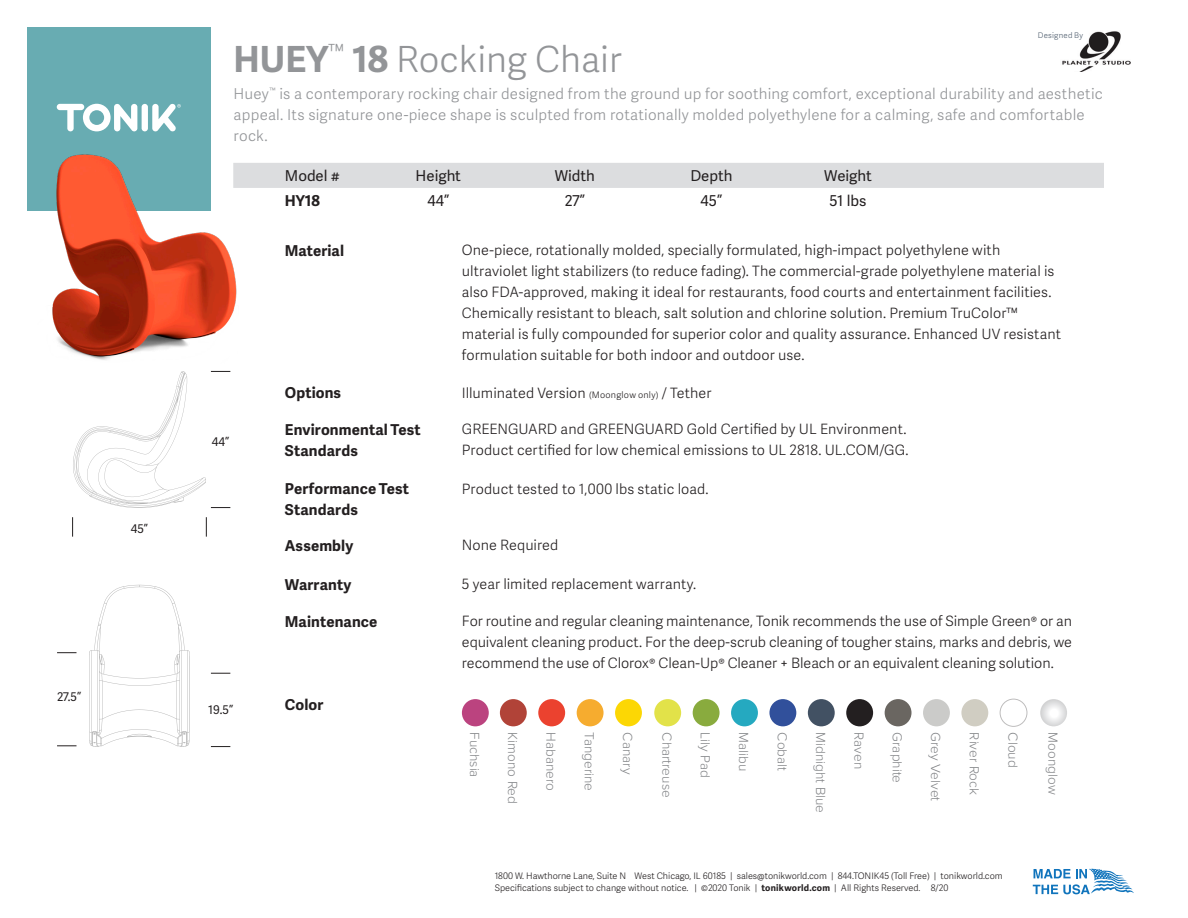
<style>
.page{position:relative;width:1188px;height:918px;background:#fff}
.page>*{position:absolute;margin:0;border:0;box-sizing:border-box;transform-origin:0 0}
.t1{font:300 36px "Adelle Sans";color:#939598}
.t2{font:300 15px/21px "Adelle Sans";letter-spacing:.015em;color:#939598}
.t3{font:700 15px/21px "Adelle Sans";letter-spacing:.01em;color:#231f20}
.t4{font:15px "Adelle Sans";color:#231f20}
.t5{font:300 14.25px/21px "Adelle Sans";letter-spacing:.005em;color:#231f20}
.t6{font:300 13.65px "Proxima Nova";color:#808285}
.t7{font:12px "Adelle Sans";color:#231f20}
.t8{font:300 9px/12px "Adelle Sans";color:#231f20}
.t9{font:300 7.8px "Adelle Sans";letter-spacing:.03em;color:#505e6e}
.s1{font-weight:700}
.s2{font-size:9px}
</style>
<div class="page">
<div style="left:27px;top:27px;width:184px;height:184px;background:#68acb2"></div>
<div style="left:142px;top:104px;width:6px;height:27px;background:#fff;border-radius:3px"></div>
<svg style="left:57px;top:104px;width:80px;height:27px"></svg>
<svg style="left:152px;top:104px;width:29px;height:27px"></svg>
<svg style="left:1033px;top:869px;width:101px;height:25px"></svg>
<img style="left:52px;top:154px;width:185px;height:218px">
<div style="left:233px;top:163px;width:871px;height:25px;background:#dcdddf"></div>
<svg style="left:89px;top:585px;width:101px;height:162px"></svg>
<svg style="left:73px;top:371px;width:157px;height:137px"></svg>
<svg style="left:206px;top:517px;width:1px;height:20px"></svg>
<svg style="left:72px;top:517px;width:1px;height:20px"></svg>
<svg style="left:211px;top:673px;width:19px;height:1px"></svg>
<svg style="left:211px;top:746px;width:19px;height:1px"></svg>
<svg style="left:57px;top:652px;width:20px;height:1px"></svg>
<svg style="left:57px;top:745px;width:20px;height:1px"></svg>
<img style="left:1062px;top:31px;width:69px;height:41px">
<div style="left:462px;top:699px;width:27px;height:27px;background:#bb437f;border-radius:50%"></div>
<div style="left:615px;top:699px;width:27px;height:27px;background:#fcd704;border-radius:50%"></div>
<div style="left:577px;top:699px;width:27px;height:27px;background:#f6ac2f;border-radius:50%"></div>
<div style="left:808px;top:699px;width:27px;height:27px;background:#425163;border-radius:50%"></div>
<div style="left:538px;top:699px;width:27px;height:27px;background:#eb422f;border-radius:50%"></div>
<div style="left:500px;top:699px;width:27px;height:27px;background:#b14338;border-radius:50%"></div>
<div style="left:1000px;top:699px;width:27px;height:28px;border:1px solid #231f20;border-radius:50%"></div>
<div style="left:654px;top:699px;width:27px;height:27px;background:#e2e249;border-radius:50%"></div>
<div style="left:923px;top:699px;width:27px;height:27px;background:#cbcbc9;border-radius:50%"></div>
<div style="left:961px;top:699px;width:27px;height:27px;background:#d0cdc2;border-radius:50%"></div>
<div style="left:731px;top:699px;width:27px;height:27px;background:#25a9c0;border-radius:50%"></div>
<div style="left:885px;top:699px;width:27px;height:27px;background:#6a6661;border-radius:50%"></div>
<div style="left:693px;top:699px;width:27px;height:27px;background:#89ab3e;border-radius:50%"></div>
<div style="left:846px;top:699px;width:27px;height:27px;background:#231f20;border-radius:50%"></div>
<div style="left:769px;top:699px;width:27px;height:27px;background:#31509b;border-radius:50%"></div>
<svg style="left:1040px;top:699px;width:27px;height:27px"></svg>
<p class="t7" style="left:131px;top:520px;width:19px">45”</p>
<p class="t7" style="left:57px;top:688px;width:26px">27.5”</p>
<p class="t1" style="left:234px;top:33px;width:390px"><span class="s1">HUEY</span><sup>™</sup> <span class="s1">18</span> Rocking Chair</p>
<p class="t9" style="left:1038px;top:30px;width:47px">Designed By</p>
<p class="t2" style="left:234px;top:83px;width:871px">Huey<sup>™</sup> is a contemporary rocking chair designed from the ground up for soothing comfort, exceptional durability and aesthetic appeal. Its signature one-piece shape is sculpted from rotationally molded polyethylene for a calming, safe and comfortable rock.</p>
<p class="t7" style="left:212px;top:433px;width:19px">44”</p>
<p class="t7" style="left:208px;top:702px;width:27px">19.5”</p>
<p class="t4" style="left:285px;top:165px;width:57px">Model #</p>
<p class="t4" style="left:416px;top:165px;width:47px">Height</p>
<p class="t4" style="left:555px;top:165px;width:42px">Width</p>
<p class="t4" style="left:690px;top:165px;width:44px">Depth</p>
<p class="t4" style="left:824px;top:165px;width:49px">Weight</p>
<p class="t3" style="left:285px;top:190px;width:37px">HY18</p>
<p class="t4" style="left:427px;top:190px;width:23px">44”</p>
<p class="t4" style="left:565px;top:190px;width:22px">27”</p>
<p class="t4" style="left:701px;top:190px;width:23px">45”</p>
<p class="t4" style="left:830px;top:190px;width:38px">51 lbs</p>
<p class="t3" style="left:285px;top:239px;width:61px">Material</p>
<p class="t5" style="left:462px;top:239px;width:601px">One-piece, rotationally molded, specially formulated, high-impact polyethylene with ultraviolet light stabilizers (to reduce fading). The commercial-grade polyethylene material is also FDA-approved, making it ideal for restaurants, food courts and entertainment facilities.<br>Chemically resistant to bleach, salt solution and chlorine solution. Premium TruColor™ material is fully compounded for superior color and quality assurance. Enhanced UV resistant formulation suitable for both indoor and outdoor use.</p>
<p class="t5" style="left:462px;top:382px;width:251px">Illuminated Version <span class="s2">(Moonglow only)</span> / Tether</p>
<p class="t3" style="left:285px;top:382px;width:58px">Options</p>
<p class="t3" style="left:285px;top:418px;width:137px">Environmental Test<br>Standards</p>
<p class="t3" style="left:285px;top:478px;width:126px">Performance Test<br>Standards</p>
<p class="t3" style="left:285px;top:534px;width:70px">Assembly</p>
<p class="t3" style="left:285px;top:574px;width:68px">Warranty</p>
<p class="t3" style="left:285px;top:610px;width:94px">Maintenance</p>
<p class="t3" style="left:285px;top:693px;width:40px">Color</p>
<p class="t5" style="left:462px;top:418px;width:448px">GREENGUARD and GREENGUARD Gold Certified by UL Environment.<br>Product certified for low chemical emissions to UL 2818. UL.COM/GG.</p>
<p class="t5" style="left:462px;top:478px;width:248px">Product tested to 1,000 lbs static load.</p>
<p class="t5" style="left:462px;top:534px;width:98px">None Required</p>
<p class="t5" style="left:462px;top:573px;width:236px">5 year limited replacement warranty.</p>
<p class="t5" style="left:462px;top:610px;width:612px;text-align:justify">For routine and regular cleaning maintenance, Tonik recommends the use of Simple Green® or an equivalent cleaning product. For the deep-scrub cleaning of tougher stains, marks and debris, we recommend the use of Clorox® Clean-Up® Cleaner + Bleach or an equivalent cleaning solution.</p>
<p class="t6" style="left:485px;top:732px;width:47px;rotate:90deg">Fuchsia</p>
<p class="t6" style="left:523px;top:732px;width:73px;rotate:90deg">Kimono Red</p>
<p class="t6" style="left:561px;top:732px;width:60px;rotate:90deg">Habanero</p>
<p class="t6" style="left:600px;top:732px;width:60px;rotate:90deg">Tangerine</p>
<p class="t6" style="left:638px;top:732px;width:43px;rotate:90deg">Canary</p>
<p class="t6" style="left:677px;top:732px;width:67px;rotate:90deg">Chartreuse</p>
<p class="t6" style="left:716px;top:732px;width:47px;rotate:90deg">Lily Pad</p>
<p class="t6" style="left:754px;top:732px;width:40px;rotate:90deg">Malibu</p>
<p class="t6" style="left:792px;top:732px;width:40px;rotate:90deg">Cobalt</p>
<p class="t6" style="left:831px;top:732px;width:82px;rotate:90deg">Midnight Blue</p>
<p class="t6" style="left:869px;top:732px;width:38px;rotate:90deg">Raven</p>
<p class="t6" style="left:908px;top:732px;width:52px;rotate:90deg">Graphite</p>
<p class="t6" style="left:946px;top:732px;width:70px;rotate:90deg">Grey Velvet</p>
<p class="t6" style="left:984px;top:732px;width:64px;rotate:90deg">River Rock</p>
<p class="t6" style="left:1023px;top:732px;width:37px;rotate:90deg">Cloud</p>
<p class="t6" style="left:1063px;top:732px;width:64px;rotate:90deg">Moonglow</p>
<p class="t8" style="left:495px;top:869px;width:510px">1800 W. Hawthorne Lane, Suite N West Chicago, IL 60185 | sales@tonikworld.com | 844.TONIK45 (Toll Free) | tonikworld.com<br>Specifications subject to change without notice. | ©2020 Tonik | <span class="s1">tonikworld.com</span> | All Rights Reserved. 8/20</p>
</div>
